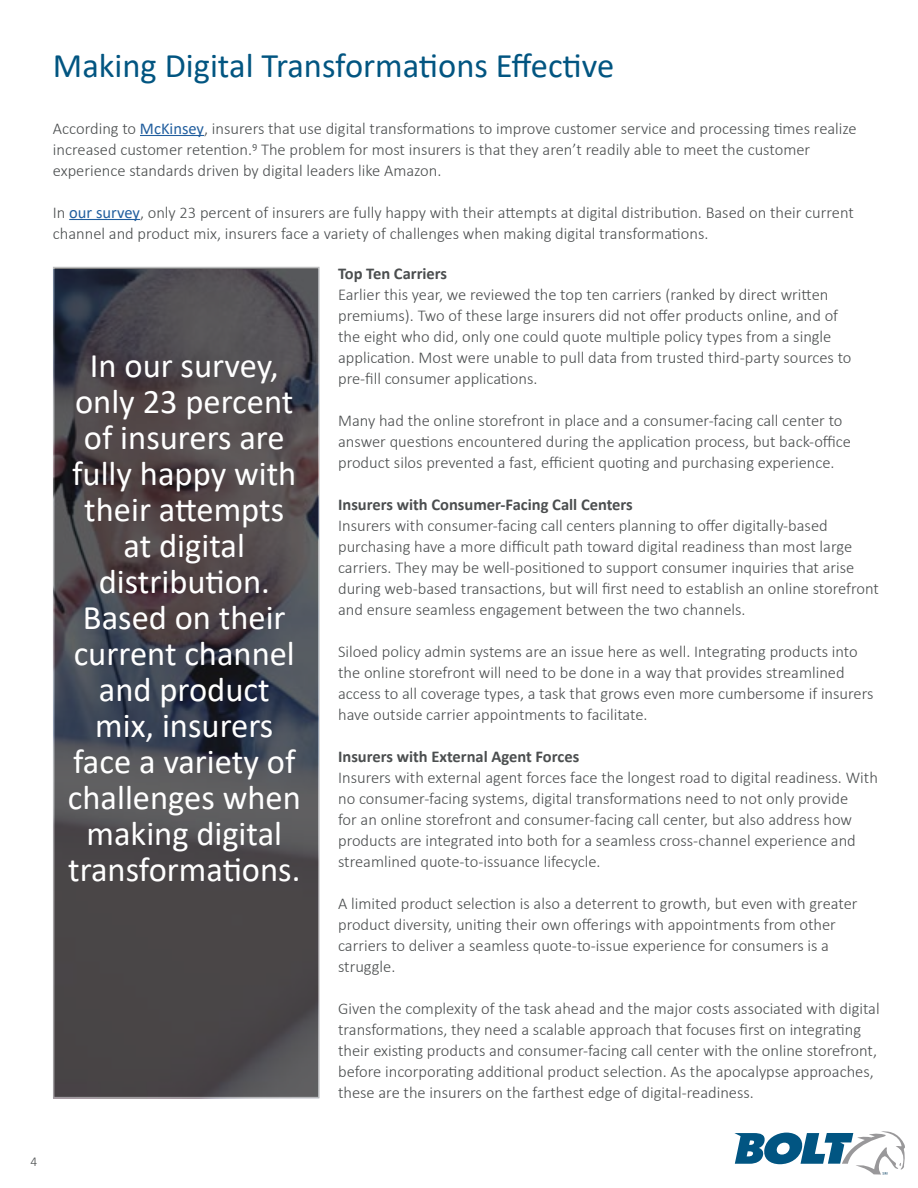
<style>
.page{position:relative;width:918px;height:1188px;background:#fff}
.page>*{position:absolute;margin:0;border:0;box-sizing:border-box;transform-origin:0 0}
.t1{font:34.5px/36px "Calibri";color:#fff;text-align:center}
.t2{font:34.5px "Calibri";color:#025581}
.t3{font:300 16.5px/21px "Calibri";color:#4b4e4f}
.t4{font:700 16.5px "Calibri";color:#4b4e4f}
.t5{font:300 13.5px "Calibri";color:#4b4e4f}
.s1{font-weight:400;color:#215e9e}
</style>
<div class="page">
<svg style="left:734px;top:1131px;width:171px;height:44px"></svg>
<hr style="left:140px;top:135px;width:64px;height:1px;background:#215e9e">
<hr style="left:69px;top:219px;width:71px;height:1px;background:#215e9e">
<svg style="left:53px;top:267px;width:267px;height:831px;background:#4b494d"></svg>
<h1 class="t2" style="left:53px;top:41px;width:563px">Making Digital Transformations Effective</h1>
<p class="t3" style="left:53px;top:118px;width:805px">According to <span class="s1">McKinsey</span>, insurers that use digital transformations to improve customer service and processing times realize increased customer retention.<sup>9</sup> The problem for most insurers is that they aren’t readily able to meet the customer experience standards driven by digital leaders like Amazon.</p>
<p class="t3" style="left:53px;top:201px;width:802px">In <span class="s1">our survey</span>, only 23 percent of insurers are fully happy with their attempts at digital distribution. Based on their current channel and product mix, insurers face a variety of challenges when making digital transformations.</p>
<p class="t4" style="left:338px;top:262px;width:111px">Top Ten Carriers</p>
<p class="t3" style="left:338px;top:284px;width:515px">Earlier this year, we reviewed the top ten carriers (ranked by direct written premiums). Two of these large insurers did not offer products online, and of the eight who did, only one could quote multiple policy types from a single application. Most were unable to pull data from trusted third-party sources to pre-fill consumer applications.</p>
<p class="t3" style="left:338px;top:410px;width:515px">Many had the online storefront in place and a consumer-facing call center to answer questions encountered during the application process, but back-office product silos prevented a fast, efficient quoting and purchasing experience.</p>
<p class="t4" style="left:338px;top:493px;width:296px">Insurers with Consumer-Facing Call Centers</p>
<p class="t3" style="left:338px;top:515px;width:542px">Insurers with consumer-facing call centers planning to offer digitally-based purchasing have a more difficult path toward digital readiness than most large carriers. They may be well-positioned to support consumer inquiries that arise during web-based transactions, but will first need to establish an online storefront and ensure seamless engagement between the two channels.</p>
<p class="t3" style="left:338px;top:641px;width:537px">Siloed policy admin systems are an issue here as well. Integrating products into the online storefront will need to be done in a way that provides streamlined access to all coverage types, a task that grows even more cumbersome if insurers have outside carrier appointments to facilitate.</p>
<p class="t4" style="left:338px;top:745px;width:243px">Insurers with External Agent Forces</p>
<p class="t3" style="left:338px;top:767px;width:541px">Insurers with external agent forces face the longest road to digital readiness. With no consumer-facing systems, digital transformations need to not only provide<br>for an online storefront and consumer-facing call center, but also address how products are integrated into both for a seamless cross-channel experience and streamlined quote-to-issuance lifecycle.</p>
<p class="t3" style="left:338px;top:893px;width:521px">A limited product selection is also a deterrent to growth, but even with greater product diversity, uniting their own offerings with appointments from other carriers to deliver a seamless quote-to-issue experience for consumers is a struggle.</p>
<p class="t3" style="left:338px;top:998px;width:543px">Given the complexity of the task ahead and the major costs associated with digital transformations, they need a scalable approach that focuses first on integrating their existing products and consumer-facing call center with the online storefront, before incorporating additional product selection. As the apocalypse approaches, these are the insurers on the farthest edge of digital-readiness.</p>
<h1 class="t1" style="left:68px;top:347px;width:234px">In our survey, only 23 percent of insurers are fully happy with their attempts at digital distribution.<br>Based on their current channel and product mix, insurers face a variety of challenges when making digital transformations.</h1>
<p class="t5" style="left:30px;top:1153px;width:8px">4</p>
</div>
